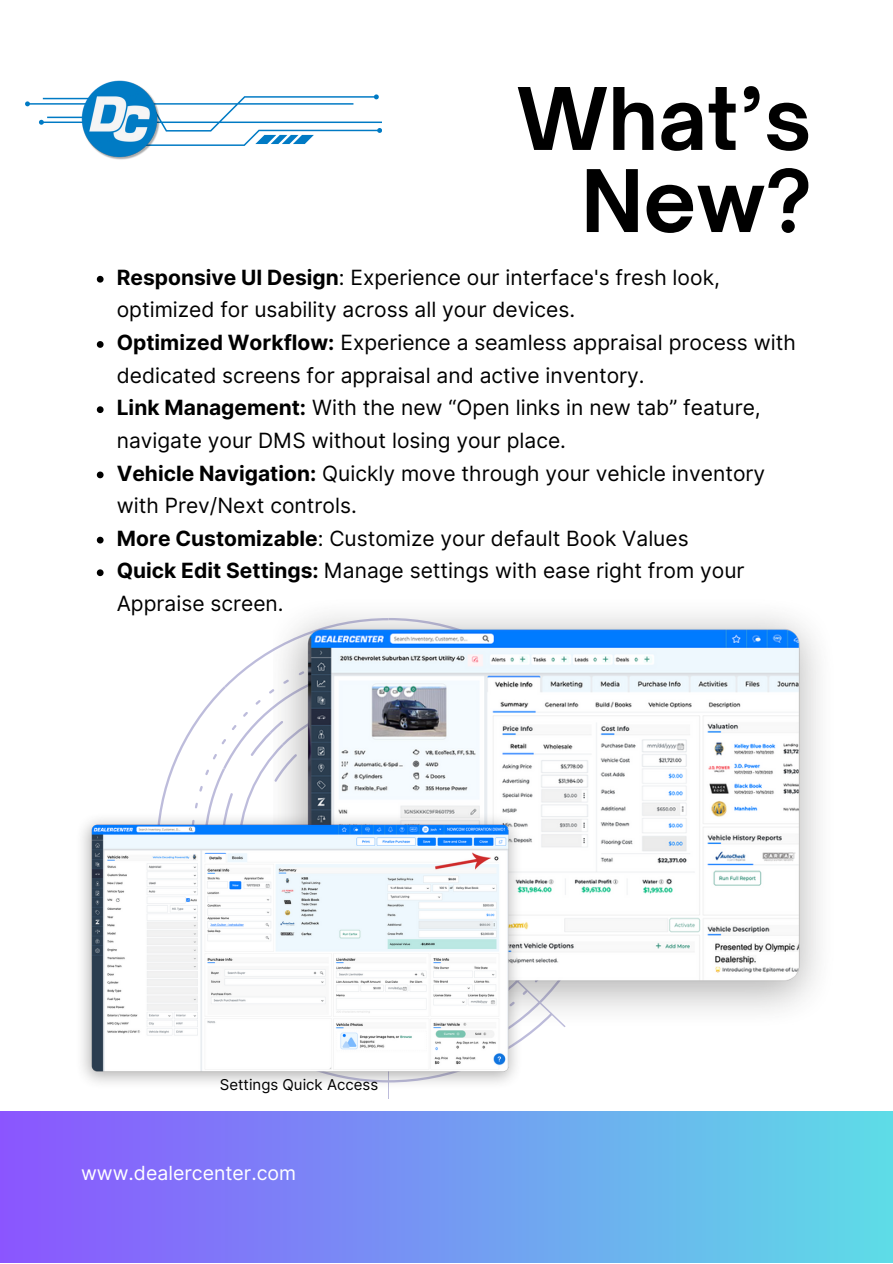
<style>
.page{position:relative;width:893px;height:1264px;background:#fff}
.page>*{position:absolute;margin:0;border:0;box-sizing:border-box;transform-origin:0 0}
.t1{font:700 82.35px/82.1px "Open Sauce One";color:#000;text-align:right}
.t2{font:21px/32.5px "Inter";color:#000}
.t3{font:19.5px "Inter";color:#fff}
.t4{font:15px "Inter";color:#000}
.s1{font-weight:700}
</style>
<div class="page">
<div style="left:0;top:1111px;width:892px;height:151px;background:linear-gradient(to right,#8b55fe,#5edce7)"></div>
<svg style="left:25px;top:94px;width:356px;height:52px"></svg>
<img style="left:81px;top:80px;width:80px;height:80px">
<svg style="left:159px;top:649px;width:380px;height:391px"></svg>
<hr style="left:388px;top:972px;width:1px;height:127px;background:#5e5ba9">
<img style="left:273px;top:614px;width:546px;height:413px">
<img style="left:82px;top:812px;width:440px;height:277px">
<svg style="left:97px;top:276px;width:7px;height:6px"></svg>
<svg style="left:97px;top:341px;width:7px;height:7px"></svg>
<svg style="left:97px;top:406px;width:7px;height:7px"></svg>
<svg style="left:97px;top:471px;width:7px;height:7px"></svg>
<svg style="left:97px;top:536px;width:7px;height:7px"></svg>
<svg style="left:97px;top:569px;width:7px;height:7px"></svg>
<p class="t1" style="left:516px;top:77px;width:296px">What’s<br>New?</p>
<p class="t2" style="left:117px;top:261px;width:604px"><span class="s1">Responsive UI Design</span>: Experience our interface's fresh look, optimized for usability across all your devices.</p>
<p class="t2" style="left:117px;top:326px;width:680px"><span class="s1">Optimized Workflow:</span> Experience a seamless appraisal process with dedicated screens for appraisal and active inventory.</p>
<p class="t2" style="left:117px;top:391px;width:645px"><span class="s1">Link Management:</span> With the new “Open links in new tab” feature, navigate your DMS without losing your place.</p>
<p class="t2" style="left:117px;top:456px;width:650px"><span class="s1">Vehicle Navigation:</span> Quickly move through your vehicle inventory with Prev/Next controls.</p>
<p class="t2" style="left:117px;top:522px;width:573px"><span class="s1">More Customizable</span>: Customize your default Book Values</p>
<p class="t2" style="left:117px;top:554px;width:629px"><span class="s1">Quick Edit Settings:</span> Manage settings with ease right from your<br>Appraise screen.</p>
<p class="t4" style="left:220px;top:1075px;width:160px">Settings Quick Access</p>
<p class="t3" style="left:81px;top:1160px;width:216px">www.dealercenter.com</p>
</div>
